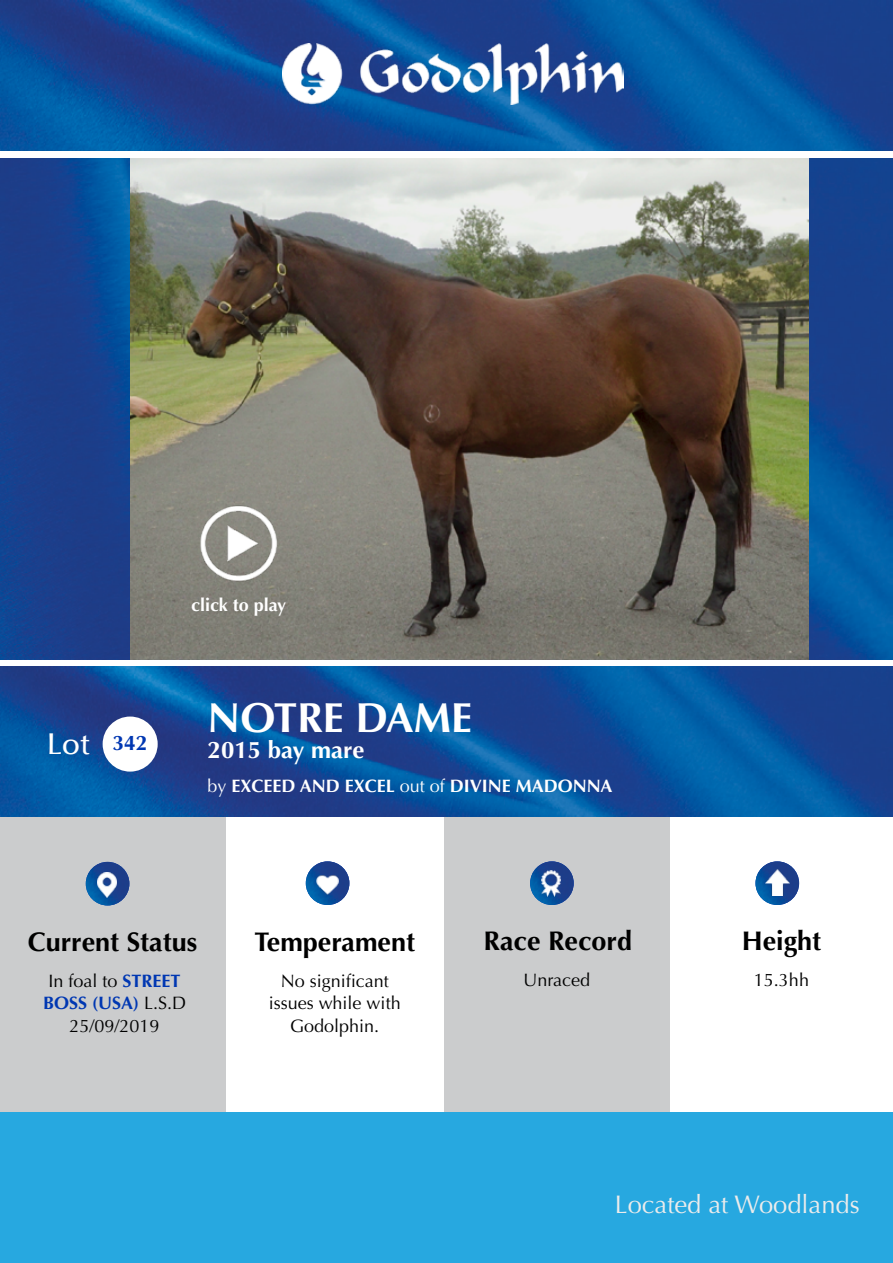
<style>
.page{position:relative;width:893px;height:1263px;background:#fff}
.page>*{position:absolute;margin:0;border:0;box-sizing:border-box;transform-origin:0 0}
.t1{font:700 42px "Optima";color:#fff}
.t2{font:500 30px "Optima";color:#fff}
.t3{font:700 27px "Optima";color:#000}
.t4{font:25.5px "Optima";color:#ececec}
.t5{font:700 24px "Optima";color:#fff}
.t6{font:18px/22.5px "Optima";color:#000;text-align:center}
.t7{font:700 18px "Optima";color:#fff}
.s1{font-weight:700;font-size:21px;color:#0037b2}
.s2{font-weight:400}
.s3{font-weight:700;color:#0037b2}
</style>
<div class="page">
<img style="left:0;top:158px;width:893px;height:502px">
<div style="left:445px;top:815px;width:225px;height:305px;background:#cbcccd"></div>
<div style="left:0;top:813px;width:225px;height:308px;background:#cbcccd"></div>
<img style="left:130px;top:158px;width:678px;height:502px">
<img style="left:0;top:0;width:893px;height:150px">
<img style="left:0;top:666px;width:893px;height:151px">
<div style="left:103px;top:716px;width:55px;height:56px;background:#fff;border-radius:50%"></div>
<img style="left:86px;top:862px;width:43px;height:43px;border-radius:22px">
<img style="left:306px;top:861px;width:43px;height:44px;border-radius:22px">
<img style="left:530px;top:861px;width:44px;height:44px;border-radius:22px">
<img style="left:755px;top:861px;width:44px;height:44px;border-radius:22px">
<img style="left:317px;top:874px;width:21px;height:21px">
<img style="left:765px;top:869px;width:24px;height:26px">
<img style="left:541px;top:870px;width:19px;height:26px">
<img style="left:97px;top:873px;width:20px;height:24px">
<img style="left:283px;top:43px;width:340px;height:61px">
<img style="left:181px;top:492px;width:114px;height:102px">
<div style="left:0;top:1113px;width:893px;height:150px;background:#27a8e0"></div>
<p class="t7" style="left:191px;top:594px;width:97px">click to play</p>
<h1 class="t1" style="left:208px;top:693px;width:266px">NOTRE DAME</h1>
<h2 class="t2" style="left:47px;top:727px;width:102px">Lot <span class="s1">342</span></h2>
<h3 class="t5" style="left:208px;top:736px;width:158px">2015 bay mare</h3>
<p class="t7" style="left:208px;top:776px;width:406px"><span class="s2">by</span> EXCEED AND EXCEL <span class="s2">out of</span> DIVINE MADONNA</p>
<h3 class="t3" style="left:28px;top:926px;width:171px">Current Status</h3>
<p class="t6" style="left:43px;top:970px;width:145px">In foal to <span class="s3">STREET<br>BOSS (USA)</span> L.S.D<br>25/09/2019</p>
<h3 class="t3" style="left:255px;top:926px;width:162px">Temperament</h3>
<p class="t6" style="left:269px;top:970px;width:133px">No significant issues while with<br>Godolphin.</p>
<h3 class="t3" style="left:484px;top:925px;width:150px">Race Record</h3>
<h3 class="t3" style="left:742px;top:925px;width:81px">Height</h3>
<p class="t6" style="left:754px;top:969px;width:57px">15.3hh</p>
<p class="t6" style="left:523px;top:969px;width:68px">Unraced</p>
<h3 class="t4" style="left:615px;top:1190px;width:246px">Located at Woodlands</h3>
</div>
